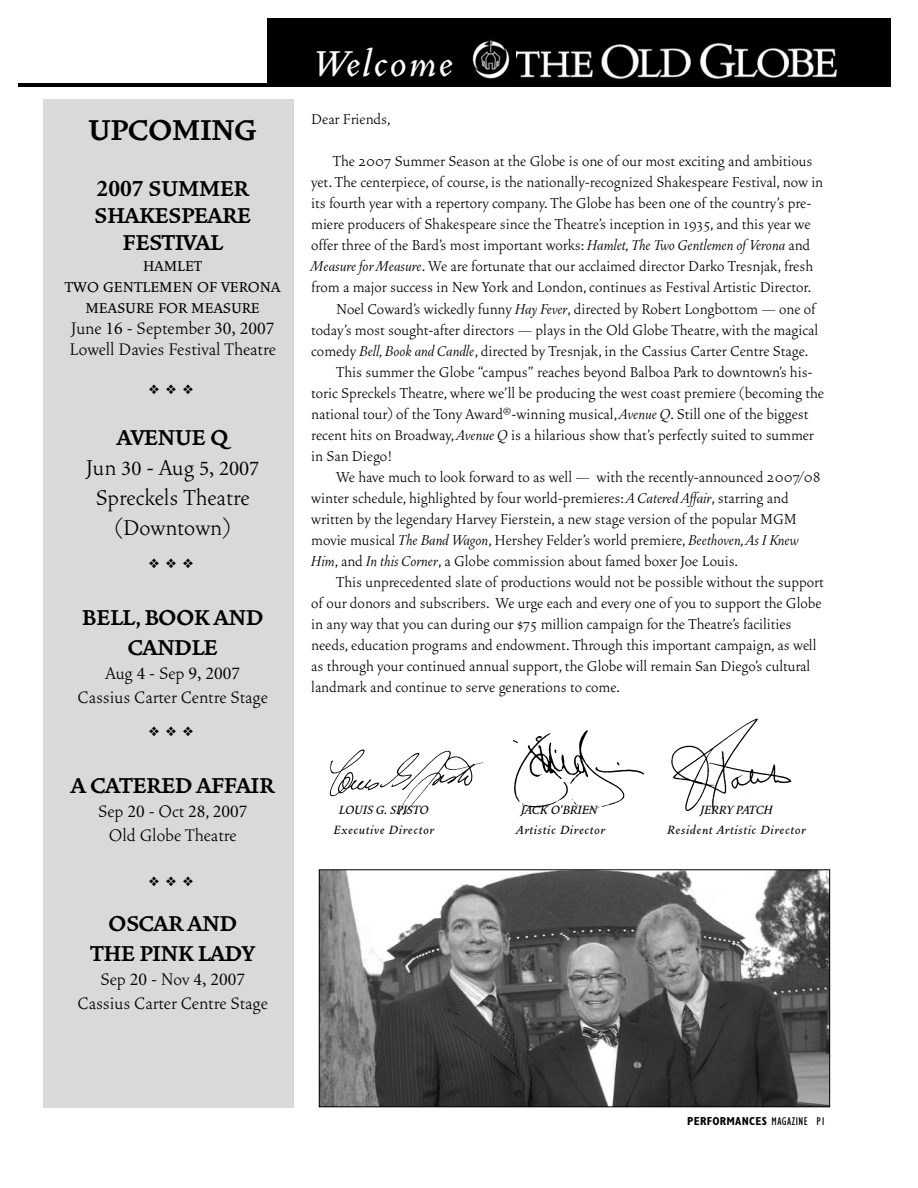
<style>
.page{position:relative;width:918px;height:1188px;background:#fff}
.page>*{position:absolute;margin:0;border:0;box-sizing:border-box;transform-origin:0 0}
.t1{font:italic 500 45px "Vendetta";letter-spacing:.05em;color:#fff}
.t2{font:700 36px "Vendetta";color:#000}
.t3{font:700 27px/27px "Vendetta";color:#000;text-align:center}
.t4{font:300 27px/30px "Vendetta";color:#000;text-align:center}
.t5{font:300 21px/24px "Vendetta";color:#000;text-align:center}
.t6{font:21px "Minion";color:#000}
.t7{font:300 18px "Vendetta";color:#000}
.t8{font:18px "Minion";color:#000}
.t9{font:500 17.85px/21px "Vendetta";color:#000;text-align:center}
.t10{font:italic 500 15px/19.5px "Vendetta";letter-spacing:.05em;color:#000;text-align:center}
.t11{font:13.5px "Zapf Dingbats";color:#000}
.t12{font:700 condensed 11.7px "Gill Sans";letter-spacing:.025em;color:#000}
.s1{font-family:"Minion";font-size:24px}
.s2{font-family:"Minion";font-weight:400;font-size:18px}
.s3{font-family:"Vendetta";font-weight:300;font-size:27px}
.s4{font-family:"Vendetta";font-weight:300;font-size:21px}
.s5{font-style:italic}
.s6{font-weight:400}
</style>
<div class="page">
<div style="left:43px;top:99px;width:250px;height:1009px;background:#d9d9d9"></div>
<img style="left:321px;top:871px;width:507px;height:234px">
<div style="left:319px;top:869px;width:511px;height:238px;border:1px solid #000"></div>
<img style="left:671px;top:718px;width:121px;height:92px">
<img style="left:329px;top:749px;width:154px;height:66px">
<img style="left:514px;top:730px;width:130px;height:80px">
<hr style="left:18px;top:83px;width:873px;height:4px;background:#000">
<div style="left:267px;top:18px;width:624px;height:68px;background:#000"></div>
<img style="left:516px;top:42px;width:322px;height:37px">
<img style="left:472px;top:39px;width:38px;height:39px">
<h2 class="t2" style="left:88px;top:118px;width:170px">UPCOMING</h2>
<h3 class="t3" style="left:94px;top:177px;width:158px"><span class="s1">2007</span> SUMMER<br>SHAKESPEARE<br>FESTIVAL</h3>
<p class="t9" style="left:65px;top:257px;width:217px">HAMLET<br>TWO GENTLEMEN OF VERONA<br>MEASURE FOR MEASURE</p>
<p class="t5" style="left:69px;top:319px;width:208px;line-height:21px;text-align:left">June <span class="s2">16</span> - September <span class="s2">30, 2007<br></span>Lowell Davies Festival Theatre</p>
<p class="t11" style="left:149px;top:383px;width:46px">❖❖❖</p>
<h3 class="t3" style="left:117px;top:426px;width:112px">AVENUE Q</h3>
<p class="t6" style="left:86px;top:460px;width:175px"><span class="s3">Jun</span> 30 <span class="s3">- Aug</span> 5, 2007</p>
<h3 class="t4" style="left:96px;top:485px;width:155px">Spreckels Theatre (Downtown)</h3>
<p class="t11" style="left:149px;top:557px;width:46px">❖❖❖</p>
<h3 class="t3" style="left:82px;top:605px;width:182px;line-height:30px">BELL, BOOK AND<br>CANDLE</h3>
<p class="t5" style="left:78px;top:663px;width:192px">Aug <span class="s2">4</span> - Sep <span class="s2">9, 2007<br></span>Cassius Carter Centre Stage</p>
<p class="t11" style="left:149px;top:725px;width:46px">❖❖❖</p>
<h3 class="t3" style="left:71px;top:774px;width:204px">A CATERED AFFAIR</h3>
<p class="t5" style="left:98px;top:801px;width:151px">Sep <span class="s2">20</span> - Oct <span class="s2">28</span>, <span class="s2">2007<br></span>Old Globe Theatre</p>
<p class="t11" style="left:149px;top:875px;width:46px">❖❖❖</p>
<h3 class="t3" style="left:91px;top:911px;width:166px;line-height:30px">OSCAR AND<br>THE PINK LADY</h3>
<p class="t8" style="left:100px;top:972px;width:146px"><span class="s4">Sep</span> 20 <span class="s4">- Nov</span> 4, 2007</p>
<p class="t5" style="left:78px;top:993px;width:192px">Cassius Carter Centre Stage</p>
<h1 class="t1" style="left:315px;top:48px;width:140px">Welcome</h1>
<p class="t7" style="left:311px;top:113px;width:81px">Dear Friends,</p>
<p class="t7" style="left:333px;top:155px;width:481px">The 2007 Summer Season at the Globe is one of our most exciting and ambitious</p>
<p class="t7" style="left:311px;top:176px;width:513px">yet. The centerpiece, of course, is the nationally-recognized Shakespeare Festival, now in</p>
<p class="t7" style="left:311px;top:197px;width:502px">its fourth year with a repertory company. The Globe has been one of the country’s pre-</p>
<p class="t7" style="left:311px;top:218px;width:501px">miere producers of Shakespeare since the Theatre’s inception in 1935, and this year we</p>
<p class="t7" style="left:311px;top:239px;width:501px">offer three of the Bard’s most important works: <span class="s5">Hamlet, The Two Gentlemen of Verona</span> and</p>
<p class="t7" style="left:311px;top:260px;width:503px"><span class="s5">Measure for Measure</span>. We are fortunate that our acclaimed director Darko Tresnjak, fresh</p>
<p class="t7" style="left:311px;top:281px;width:502px">from a major success in New York and London, continues as Festival Artistic Director.</p>
<p class="t7" style="left:336px;top:302px;width:481px">Noel Coward’s wickedly funny <span class="s5">Hay Fever</span>, directed by Robert Longbottom — one of</p>
<p class="t7" style="left:311px;top:323px;width:509px">today’s most sought-after directors — plays in the Old Globe Theatre, with the magical</p>
<p class="t7" style="left:311px;top:344px;width:499px">comedy <span class="s5">Bell, Book and Candle</span>, directed by Tresnjak, in the Cassius Carter Centre Stage.</p>
<p class="t7" style="left:336px;top:365px;width:478px">This summer the Globe “campus” reaches beyond Balboa Park to downtown’s his-</p>
<p class="t7" style="left:311px;top:386px;width:514px">toric Spreckels Theatre, where we’ll be producing the west coast premiere (becoming the</p>
<p class="t7" style="left:311px;top:407px;width:499px">national tour) of the Tony Award®-winning musical, <span class="s5">Avenue Q</span>. Still one of the biggest</p>
<p class="t7" style="left:311px;top:428px;width:504px">recent hits on Broadway, <span class="s5">Avenue Q</span> is a hilarious show that’s perfectly suited to summer</p>
<p class="t7" style="left:311px;top:449px;width:83px">in San Diego!</p>
<p class="t7" style="left:336px;top:470px;width:486px">We have much to look forward to as well — with the recently-announced 2007/08</p>
<p class="t7" style="left:311px;top:491px;width:479px">winter schedule, highlighted by four world-premieres: <span class="s5">A Catered Affair</span>, starring and</p>
<p class="t7" style="left:311px;top:512px;width:487px">written by the legendary Harvey Fierstein, a new stage version of the popular MGM</p>
<p class="t7" style="left:311px;top:533px;width:489px">movie musical <span class="s5">The Band Wagon</span>, Hershey Felder’s world premiere, <span class="s5">Beethoven, As I Knew</span></p>
<p class="t7" style="left:311px;top:554px;width:429px"><span class="s5">Him</span>, and <span class="s5">In this Corner</span>, a Globe commission about famed boxer Joe Louis.</p>
<p class="t7" style="left:336px;top:575px;width:489px">This unprecedented slate of productions would not be possible without the support</p>
<p class="t7" style="left:311px;top:596px;width:512px">of our donors and subscribers. We urge each and every one of you to support the Globe</p>
<p class="t7" style="left:311px;top:617px;width:482px">in any way that you can during our $75 million campaign for the Theatre’s facilities</p>
<p class="t7" style="left:311px;top:638px;width:507px">needs, education programs and endowment. Through this important campaign, as well</p>
<p class="t7" style="left:311px;top:659px;width:501px">as through your continued annual support, the Globe will remain San Diego’s cultural</p>
<p class="t7" style="left:311px;top:680px;width:310px">landmark and continue to serve generations to come.</p>
<p class="t10" style="left:334px;top:802px;width:102px">LOUIS G. SPISTO<br>Executive Director</p>
<p class="t10" style="left:517px;top:802px;width:90px;text-align:left">JACK O’BRIEN<br>Artistic Director</p>
<p class="t10" style="left:668px;top:802px;width:140px">JERRY PATCH<br>Resident Artistic Director</p>
<p class="t12" style="left:687px;top:1117px;width:140px">PERFORMANCES <span class="s6">MAGAZINE P1</span></p>
</div>
